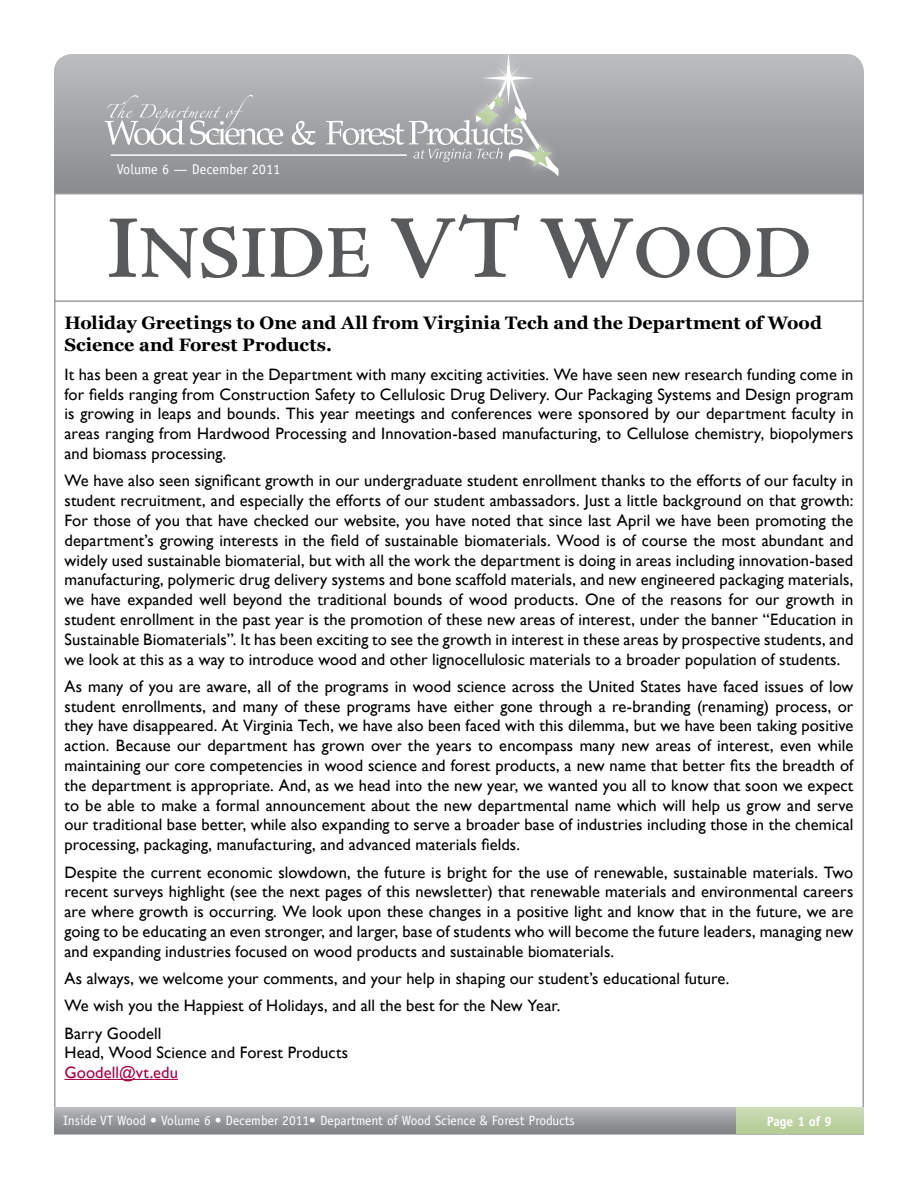
<style>
.page{position:relative;width:918px;height:1188px;background:#fff}
.page>*{position:absolute;margin:0;border:0;box-sizing:border-box;transform-origin:0 0}
.t1{font:600 75px "Adobe Jenson Pro";color:#58595b}
.t2{font:700 18px/21.6px "Georgia";color:#000}
.t3{font:16.5px/19.8px "Gill Sans";letter-spacing:.005em;color:#000;text-align:justify}
.t4{font:16.5px "Gill Sans";letter-spacing:.005em;color:#a30046}
.t5{font:14.25px "Officina Sans";color:#fff}
.t6{font:13.5px "Officina Sans";color:#fff}
.t7{font:700 13.5px "Officina Sans";letter-spacing:-.01em;color:#fff}
.s1{font-size:90px}
</style>
<div class="page">
<hr style="left:64px;top:1079px;width:114px;height:1px;background:#a30046">
<svg style="left:736px;top:1107px;width:128px;height:27px;background:#bfd3a4"></svg>
<svg style="left:54px;top:1107px;width:682px;height:27px;background:#999b9e"></svg>
<svg style="left:54px;top:54px;width:810px;height:139px;background:#a0a2a5"></svg>
<svg style="left:105px;top:95px;width:178px;height:50px;background:#b3b5b7"></svg>
<svg style="left:292px;top:121px;width:24px;height:24px"></svg>
<hr style="left:111px;top:154px;width:296px;height:2px;background:#fff">
<div style="left:54px;top:193px;width:810px;height:109px;border:2px solid #9d9fa2"></div>
<div style="left:520px;top:136px;width:40px;height:39px;background:#fff;opacity:.75"></div>
<svg style="left:326px;top:54px;width:232px;height:122px;background:#aeb0b2"></svg>
<p class="t5" style="left:117px;top:161px;width:165px">Volume 6 — December 2011</p>
<h1 class="t1" style="left:106px;top:211px;width:707px"><span class="s1">I</span>NSIDE <span class="s1">VT W</span>OOD</h1>
<p class="t2" style="left:64px;top:312px;width:759px">Holiday Greetings to One and All from Virginia Tech and the Department of Wood<br>Science and Forest Products.</p>
<p class="t3" style="left:64px;top:364px;width:791px">It has been a great year in the Department with many exciting activities. We have seen new research funding come in for fields ranging from Construction Safety to Cellulosic Drug Delivery. Our Packaging Systems and Design program is growing in leaps and bounds. This year meetings and conferences were sponsored by our department faculty in areas ranging from Hardwood Processing and Innovation-based manufacturing, to Cellulose chemistry, biopolymers and biomass processing.</p>
<p class="t3" style="left:64px;top:471px;width:791px">We have also seen significant growth in our undergraduate student enrollment thanks to the efforts of our faculty in student recruitment, and especially the efforts of our student ambassadors. Just a little background on that growth:<br>For those of you that have checked our website, you have noted that since last April we have been promoting the department’s growing interests in the field of sustainable biomaterials. Wood is of course the most abundant and widely used sustainable biomaterial, but with all the work the department is doing in areas including innovation-based manufacturing, polymeric drug delivery systems and bone scaffold materials, and new engineered packaging materials, we have expanded well beyond the traditional bounds of wood products. One of the reasons for our growth in student enrollment in the past year is the promotion of these new areas of interest, under the banner “Education in Sustainable Biomaterials”. It has been exciting to see the growth in interest in these areas by prospective students, and we look at this as a way to introduce wood and other lignocellulosic materials to a broader population of students.</p>
<p class="t3" style="left:64px;top:676px;width:791px">As many of you are aware, all of the programs in wood science across the United States have faced issues of low student enrollments, and many of these programs have either gone through a re-branding (renaming) process, or they have disappeared. At Virginia Tech, we have also been faced with this dilemma, but we have been taking positive action. Because our department has grown over the years to encompass many new areas of interest, even while maintaining our core competencies in wood science and forest products, a new name that better fits the breadth of the department is appropriate. And, as we head into the new year, we wanted you all to know that soon we expect to be able to make a formal announcement about the new departmental name which will help us grow and serve our traditional base better, while also expanding to serve a broader base of industries including those in the chemical processing, packaging, manufacturing, and advanced materials fields.</p>
<p class="t3" style="left:64px;top:862px;width:790px">Despite the current economic slowdown, the future is bright for the use of renewable, sustainable materials. Two recent surveys highlight (see the next pages of this newsletter) that renewable materials and environmental careers are where growth is occurring. We look upon these changes in a positive light and know that in the future, we are going to be educating an even stronger, and larger, base of students who will become the future leaders, managing new and expanding industries focused on wood products and sustainable biomaterials.</p>
<p class="t3" style="left:64px;top:965px;width:666px;line-height:27.3px;text-align:left">As always, we welcome your comments, and your help in shaping our student’s educational future.<br>We wish you the Happiest of Holidays, and all the best for the New Year.<br>Barry Goodell</p>
<p class="t3" style="left:64px;top:1043px;width:285px">Head, Wood Science and Forest Products</p>
<p class="t4" style="left:64px;top:1063px;width:115px">Goodell@vt.edu</p>
<p class="t6" style="left:63px;top:1113px;width:513px">Inside VT Wood • Volume 6 • December 2011• Department of Wood Science &amp; Forest Products</p>
<p class="t7" style="left:767px;top:1113px;width:67px">Page 1 of 9</p>
</div>
